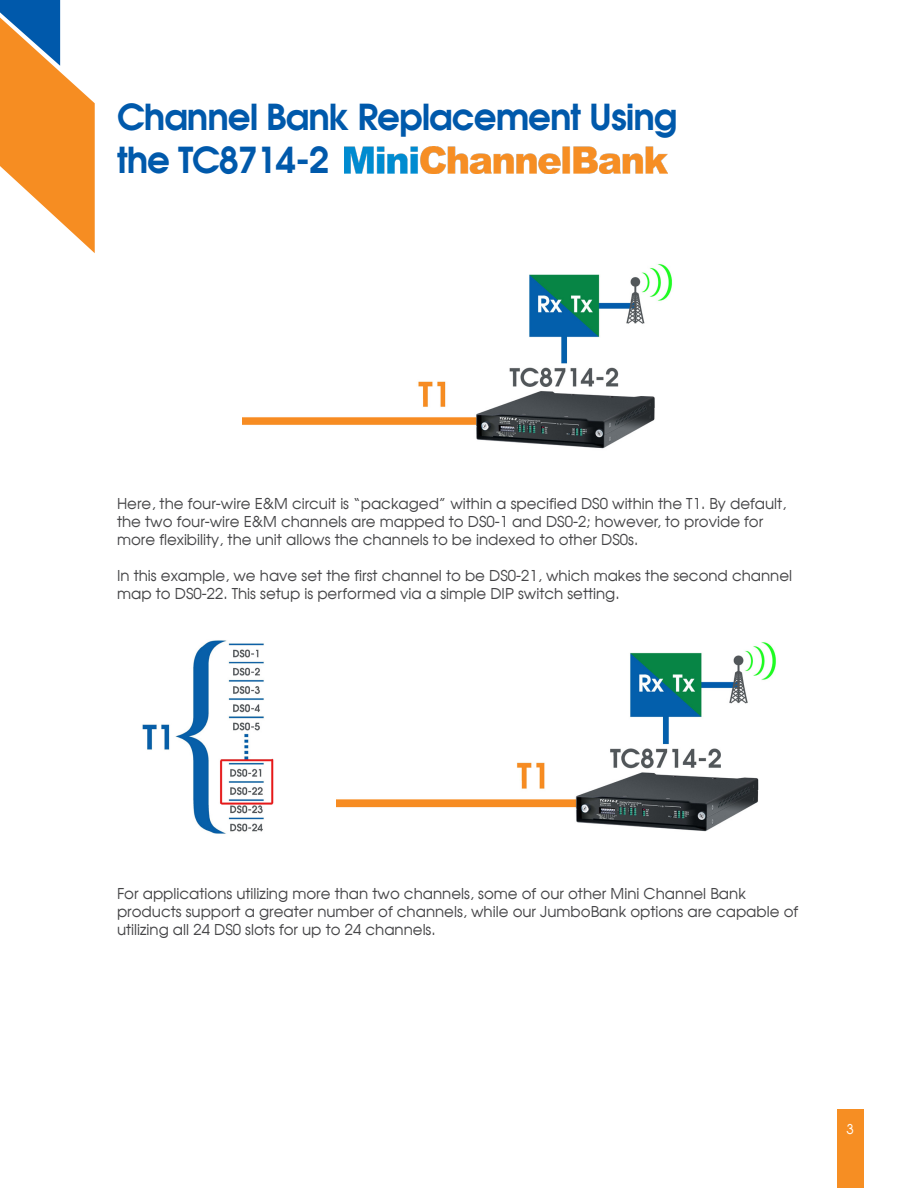
<style>
.page{position:relative;width:918px;height:1188px;background:#fff}
.page>*{position:absolute;margin:0;border:0;box-sizing:border-box;transform-origin:0 0}
.t1{font:700 35.85px/43px "Avalon";letter-spacing:-.03em;color:#0059ab}
.t2{font:15px/18px "Avalon Plain";color:#454547}
.t3{font:13.5px "Avalon Plain";color:#fff}
</style>
<div class="page">
<svg style="left:0;top:0;width:95px;height:253px"></svg>
<div style="left:837px;top:1110px;width:27px;height:78px;background:#f68e23"></div>
<img style="left:344px;top:146px;width:323px;height:27px">
<img style="left:242px;top:264px;width:430px;height:185px">
<img style="left:337px;top:642px;width:439px;height:190px">
<img style="left:142px;top:640px;width:132px;height:194px">
<p class="t1" style="left:117px;top:94px;width:562px">Channel Bank Replacement Using the TC8714-2</p>
<p class="t2" style="left:117px;top:495px;width:671px">Here, the four-wire E&amp;M circuit is “packaged” within a specified DS0 within the T1. By default, the two four-wire E&amp;M channels are mapped to DS0-1 and DS0-2; however, to provide for more flexibility, the unit allows the channels to be indexed to other DS0s.</p>
<p class="t2" style="left:117px;top:567px;width:677px">In this example, we have set the first channel to be DS0-21, which makes the second channel map to DS0-22. This setup is performed via a simple DIP switch setting.</p>
<p class="t2" style="left:117px;top:885px;width:683px">For applications utilizing more than two channels, some of our other Mini Channel Bank products support a greater number of channels, while our JumboBank options are capable of utilizing all 24 DS0 slots for up to 24 channels.</p>
<p class="t3" style="left:847px;top:1121px;width:9px">3</p>
</div>
